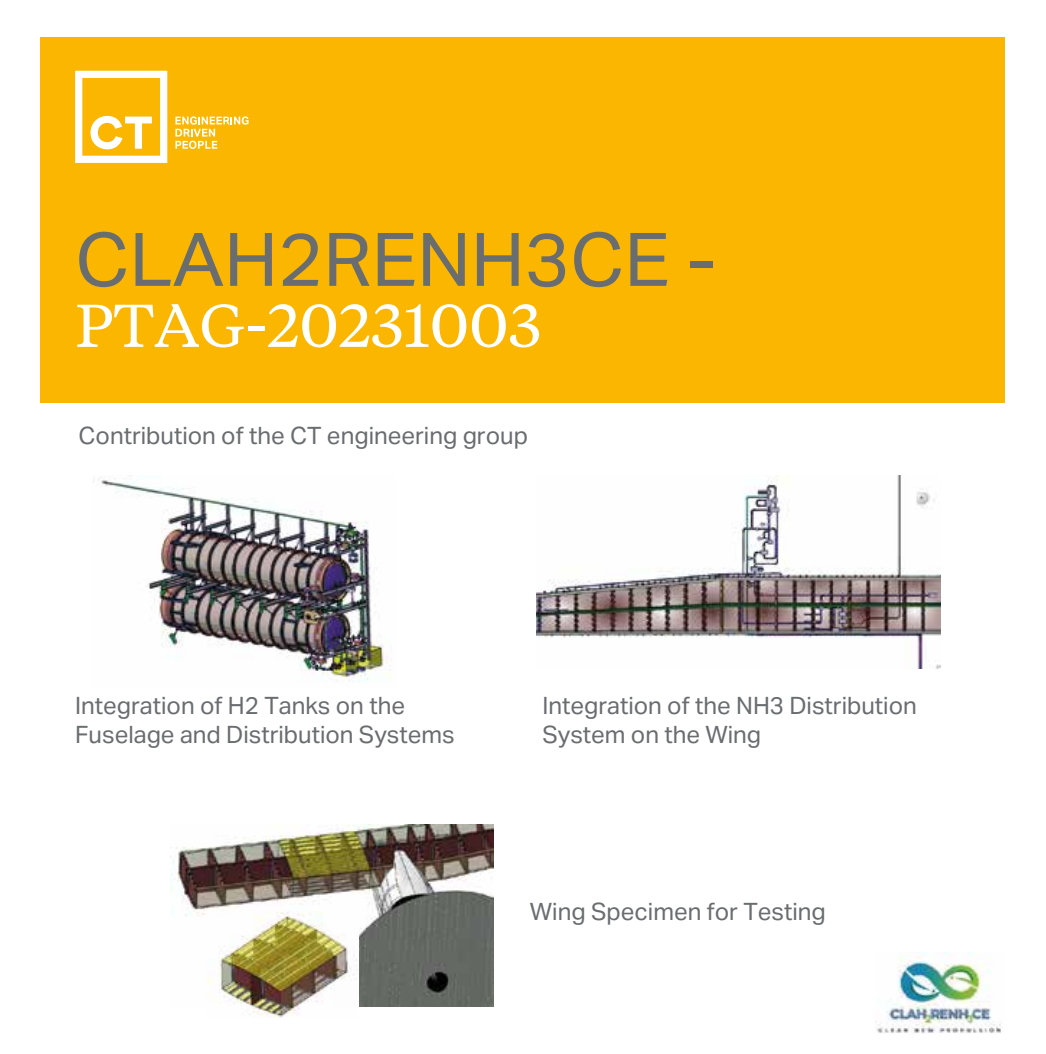
<style>
.page{position:relative;width:1046px;height:1054px;background:#fff}
.page>*{position:absolute;margin:0;border:0;box-sizing:border-box;transform-origin:0 0}
.t1{font:74px "Aktiv Grotesk";color:#696d6f}
.t2{font:60px "Tiempos Text";color:#fff}
.t3{font:24px/28.8px "Aktiv Grotesk";color:#696d6f}
</style>
<div class="page">
<div style="left:40px;top:37px;width:964px;height:365px;background:#fab600"></div>
<svg style="left:175px;top:116px;width:73px;height:33px"></svg>
<svg style="left:75px;top:71px;width:92px;height:92px"></svg>
<img style="left:93px;top:477px;width:299px;height:205px">
<img style="left:536px;top:476px;width:403px;height:192px">
<img style="left:170px;top:824px;width:323px;height:182px">
<img style="left:208px;top:911px;width:150px;height:106px">
<img style="left:875px;top:952px;width:127px;height:81px">
<h1 class="t1" style="left:75px;top:216px;width:643px">CLAH2RENH3CE -</h1>
<h2 class="t2" style="left:75px;top:285px;width:467px">PTAG-20231003</h2>
<p class="t3" style="left:78px;top:421px;width:451px">Contribution of the CT engineering group</p>
<p class="t3" style="left:75px;top:691px;width:381px">Integration of H2 Tanks on the<br>Fuselage and Distribution Systems</p>
<p class="t3" style="left:542px;top:691px;width:376px">Integration of the NH3 Distribution<br>System on the Wing</p>
<p class="t3" style="left:530px;top:896px;width:297px">Wing Specimen for Testing</p>
</div>
